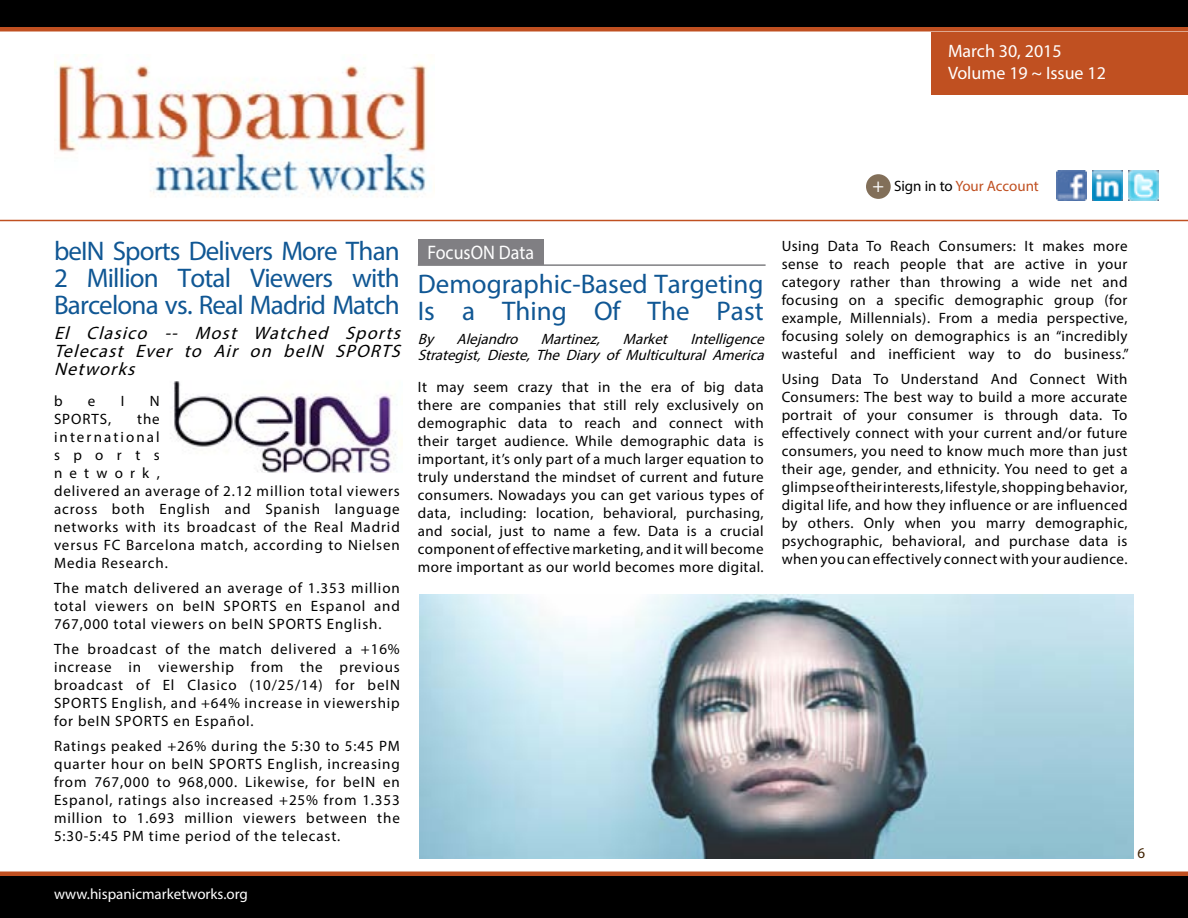
<style>
.page{position:relative;width:1188px;height:918px;background:#fff}
.page>*{position:absolute;margin:0;border:0;box-sizing:border-box;transform-origin:0 0}
.t1{font:27px/27px "Myriad Pro";letter-spacing:-.03em;color:#105794;text-align:justify}
.t2{font:27px/27px "Myriad Pro";color:#105794}
.t3{font:19.65px "Myriad Pro";color:#fff;scale:.92 1}
.t4{font:italic 18px/18px "Myriad Pro";color:#000;text-align:justify}
.t5{font:18px/21.6px "Myriad Pro";color:#fff}
.t6{font:15px/18px "Myriad Pro";letter-spacing:.06em;color:#000;text-align:justify}
.t7{font:italic 15px/16.5px "Myriad Pro";color:#000}
.t8{font:15px "Myriad Pro";color:#fff}
.t9{font:15px "Myriad Pro";color:#c05021}
.t10{font:15px "Myriad Pro";color:#3f2100}
.s1{font-size:19.5px;color:#fff}
.s2{color:#000}
</style>
<div class="page">
<div style="left:0;top:874px;width:1188px;height:44px;background:#000"></div>
<hr style="left:0;top:872px;width:1188px;height:4px;background:#c05021">
<div style="left:0;top:27px;width:1188px;height:5px;background:#c05021"></div>
<div style="left:932px;top:32px;width:256px;height:62px;background:#c05021"></div>
<img style="left:1057px;top:170px;width:30px;height:30px">
<img style="left:1129px;top:170px;width:30px;height:30px">
<img style="left:1093px;top:170px;width:30px;height:30px">
<div style="left:866px;top:174px;width:25px;height:25px;background:#826f59;border-radius:50%"></div>
<div style="left:0;top:0;width:1188px;height:27px;background:#000"></div>
<hr style="left:0;top:220px;width:1188px;height:1px;background:#c05021">
<img style="left:54px;top:54px;width:381px;height:144px">
<div style="left:418px;top:240px;width:125px;height:25px;background:#807f83"></div>
<hr style="left:418px;top:264px;width:348px;height:2px;background:#807f83">
<img style="left:173px;top:381px;width:229px;height:91px">
<img style="left:419px;top:594px;width:715px;height:265px">
<p class="t5" style="left:948px;top:40px;width:159px">March 30, 2015<br>Volume 19 ~ Issue 12</p>
<p class="t9" style="left:872px;top:177px;width:168px"><span class="s1">+</span> <span class="s2">Sign in to</span> Your Account</p>
<h1 class="t1" style="left:54px;top:237px;width:347px">beIN Sports Delivers More Than 2 Million Total Viewers with Barcelona vs. Real Madrid Match</h1>
<p class="t4" style="left:54px;top:323px;width:353px">El Clasico -- Most Watched Sports Telecast Ever to Air on beIN SPORTS Networks</p>
<p class="t6" style="left:54px;top:392px;width:10px">b</p>
<p class="t6" style="left:88px;top:392px;width:9px">e</p>
<p class="t6" style="left:121px;top:392px;width:5px">I</p>
<p class="t6" style="left:150px;top:392px;width:11px">N</p>
<p class="t6" style="left:54px;top:410px;width:59px">SPORTS,</p>
<p class="t6" style="left:54px;top:410px;width:347px;text-align:left;text-indent:83px">the<br>international<br>sports<br>network,<br>delivered an average of 2.12 million total viewers across both English and Spanish language networks with its broadcast of the Real Madrid versus FC Barcelona match, according to Nielsen<br>Media Research.</p>
<p class="t6" style="left:54px;top:579px;width:347px">The match delivered an average of 1.353 million total viewers on beIN SPORTS en Espanol and 767,000 total viewers on beIN SPORTS English.</p>
<p class="t6" style="left:54px;top:639px;width:347px">The broadcast of the match delivered a +16% increase in viewership from the previous broadcast of El Clasico (10/25/14) for beIN SPORTS English, and +64% increase in viewership for beIN SPORTS en Español.</p>
<p class="t6" style="left:54px;top:736px;width:347px">Ratings peaked +26% during the 5:30 to 5:45 PM quarter hour on beIN SPORTS English, increasing from 767,000 to 968,000. Likewise, for beIN en Espanol, ratings also increased +25% from 1.353 million to 1.693 million viewers between the 5:30-5:45 PM time period of the telecast.</p>
<h2 class="t3" style="left:428px;top:240px;width:117px">FocusON Data</h2>
<h1 class="t2" style="left:418px;top:270px;width:347px">Demographic-Based Targeting<br>Is a Thing Of The Past</h1>
<p class="t7" style="left:418px;top:330px;width:352px">By Alejandro Martinez, Market Intelligence<br>Strategist, Dieste, The Diary of Multicultural America</p>
<p class="t6" style="left:418px;top:377px;width:347px">It may seem crazy that in the era of big data there are companies that still rely exclusively on demographic data to reach and connect with their target audience. While demographic data is important, it’s only part of a much larger equation to truly understand the mindset of current and future consumers. Nowadays you can get various types of data, including: location, behavioral, purchasing, and social, just to name a few. Data is a crucial component of effective marketing, and it will become more important as our world becomes more digital.</p>
<p class="t8" style="left:54px;top:884px;width:195px">www.hispanicmarketworks.org</p>
<p class="t6" style="left:782px;top:237px;width:349px">Using Data To Reach Consumers: It makes more sense to reach people that are active in your category rather than throwing a wide net and focusing on a specific demographic group (for example, Millennials). From a media perspective, focusing solely on demographics is an “incredibly wasteful and inefficient way to do business.”</p>
<p class="t6" style="left:782px;top:369px;width:347px">Using Data To Understand And Connect With Consumers: The best way to build a more accurate portrait of your consumer is through data. To effectively connect with your current and/or future consumers, you need to know much more than just their age, gender, and ethnicity. You need to get a glimpse of their interests, lifestyle, shopping behavior, digital life, and how they influence or are influenced by others. Only when you marry demographic, psychographic, behavioral, and purchase data is when you can effectively connect with your audience.</p>
<p class="t10" style="left:1137px;top:844px;width:9px">6</p>
</div>
